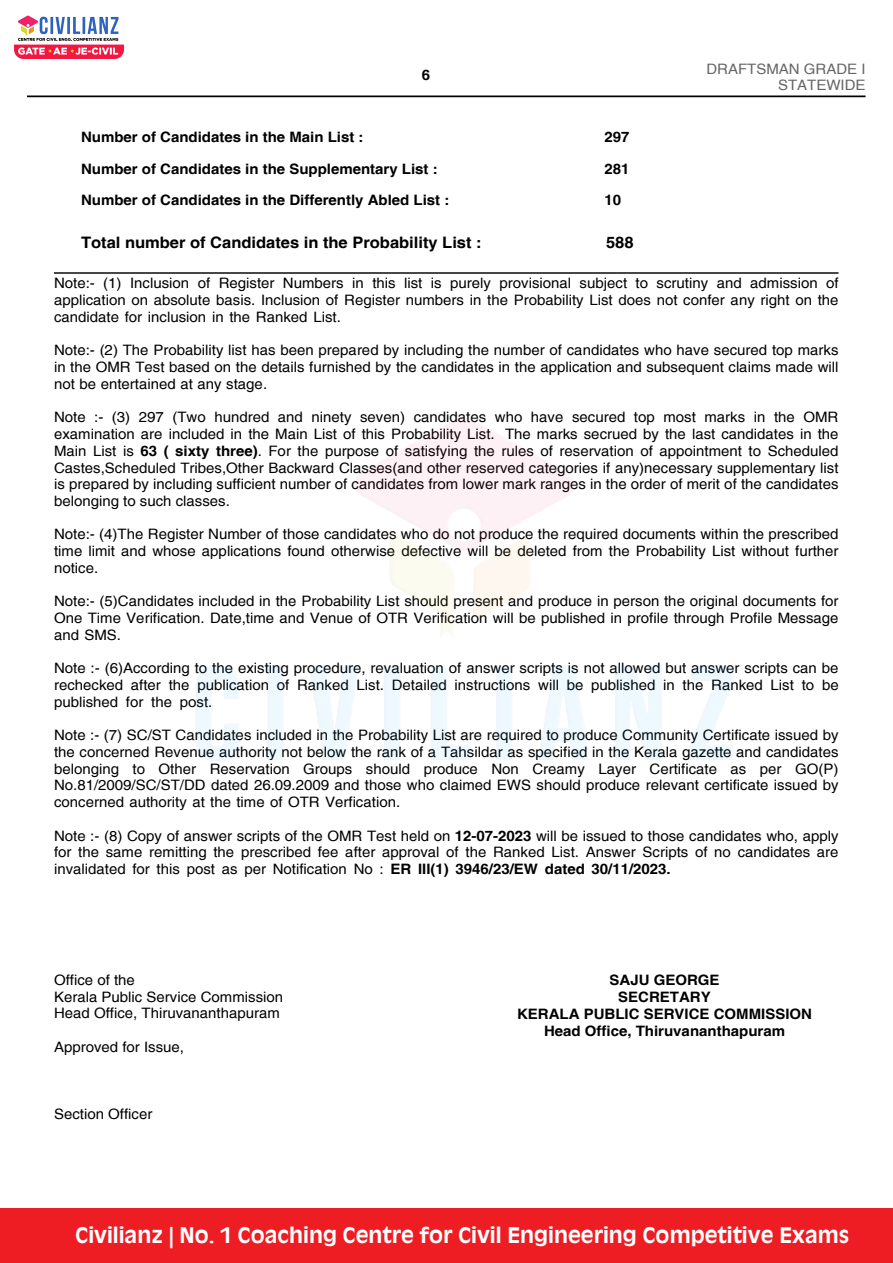
<style>
.page{position:relative;width:893px;height:1263px;background:#fff}
.page>*{position:absolute;margin:0;border:0;box-sizing:border-box;transform-origin:0 0}
.t1{font:700 21px "Antique Olive";color:#fff}
.t2{font:700 15.75px "Helvetica";color:#000;scale:1.04 1}
.t3{font:14.4px/16.8px "Helvetica";color:#000;text-align:justify;scale:1.04 1}
.t4{font:700 14.4px/16.8px "Helvetica";color:#000;text-align:center;scale:1.04 1}
.t5{font:14.4px/16.6px "Helvetica";color:#666;text-align:right;scale:1.04 1}
.s1{font-weight:700}
</style>
<div class="page">
<img style="left:14px;top:15px;width:110px;height:43px">
<div style="left:0;top:1209px;width:893px;height:54px;background:#ee1d23"></div>
<hr style="left:27px;top:95px;width:838px;height:2px;background:#000">
<hr style="left:54px;top:272px;width:784px;height:2px;background:#000">
<p class="t4" style="left:422px;top:66px;width:10px">6</p>
<p class="t5" style="left:706px;top:60px;width:155px">DRAFTSMAN GRADE I<br>STATEWIDE</p>
<p class="t4" style="left:81px;top:129px;width:273px">Number of Candidates in the Main List :</p>
<p class="t4" style="left:604px;top:129px;width:26px">297</p>
<p class="t4" style="left:81px;top:160px;width:345px">Number of Candidates in the Supplementary List :</p>
<p class="t4" style="left:604px;top:160px;width:26px">281</p>
<p class="t4" style="left:81px;top:192px;width:356px">Number of Candidates in the Differently Abled List :</p>
<p class="t4" style="left:604px;top:192px;width:18px">10</p>
<p class="t2" style="left:81px;top:233px;width:387px">Total number of Candidates in the Probability List :</p>
<p class="t2" style="left:606px;top:233px;width:28px">588</p>
<p class="t3" style="left:54px;top:275px;width:756px">Note:- (1) Inclusion of Register Numbers in this list is purely provisional subject to scrutiny and admission of application on absolute basis. Inclusion of Register numbers in the Probability List does not confer any right on the candidate for inclusion in the Ranked List.</p>
<p class="t3" style="left:54px;top:342px;width:756px">Note:- (2) The Probability list has been prepared by including the number of candidates who have secured top marks in the OMR Test based on the details furnished by the candidates in the application and subsequent claims made will not be entertained at any stage.</p>
<p class="t3" style="left:54px;top:409px;width:756px">Note :- (3) 297 (Two hundred and ninety seven) candidates who have secured top most marks in the OMR examination are included in the Main List of this Probability List. The marks secrued by the last candidates in the Main List is <span class="s1">63 ( sixty three)</span>. For the purpose of satisfying the rules of reservation of appointment to Scheduled Castes,Scheduled Tribes,Other Backward Classes(and other reserved categories if any)necessary supplementary list is prepared by including sufficient number of candidates from lower mark ranges in the order of merit of the candidates belonging to such classes.</p>
<p class="t3" style="left:54px;top:526px;width:756px">Note:- (4)The Register Number of those candidates who do not produce the required documents within the prescribed time limit and whose applications found otherwise defective will be deleted from the Probability List without further notice.</p>
<p class="t3" style="left:54px;top:593px;width:756px">Note:- (5)Candidates included in the Probability List should present and produce in person the original documents for One Time Verification. Date,time and Venue of OTR Verification will be published in profile through Profile Message and SMS.</p>
<p class="t3" style="left:54px;top:660px;width:756px">Note :- (6)According to the existing procedure, revaluation of answer scripts is not allowed but answer scripts can be rechecked after the publication of Ranked List. Detailed instructions will be published in the Ranked List to be published for the post.</p>
<p class="t3" style="left:54px;top:727px;width:756px">Note :- (7) SC/ST Candidates included in the Probability List are required to produce Community Certificate issued by the concerned Revenue authority not below the rank of a Tahsildar as specified in the Kerala gazette and candidates belonging to Other Reservation Groups should produce Non Creamy Layer Certificate as per GO(P)<br>No.81/2009/SC/ST/DD dated 26.09.2009 and those who claimed EWS should produce relevant certificate issued by concerned authority at the time of OTR Verfication.</p>
<p class="t3" style="left:54px;top:827px;width:756px">Note :- (8) Copy of answer scripts of the OMR Test held on <span class="s1">12-07-2023</span> will be issued to those candidates who, apply for the same remitting the prescribed fee after approval of the Ranked List. Answer Scripts of no candidates are invalidated for this post as per Notification No : <span class="s1">ER III(1) 3946/23/EW dated 30/11/2023.</span></p>
<p class="t3" style="left:54px;top:972px;width:222px;text-align:left">Office of the<br>Kerala Public Service Commission<br>Head Office, Thiruvananthapuram</p>
<p class="t3" style="left:54px;top:1038px;width:127px">Approved for Issue,</p>
<p class="t3" style="left:54px;top:1105px;width:96px">Section Officer</p>
<p class="t4" style="left:517px;top:971px;width:285px">SAJU GEORGE<br>SECRETARY<br>KERALA PUBLIC SERVICE COMMISSION<br>Head Office, Thiruvananthapuram</p>
<h1 class="t1" style="left:76px;top:1222px;width:775px">Civilianz | No. 1 Coaching Centre for Civil Engineering Competitive Exams</h1>
</div>
